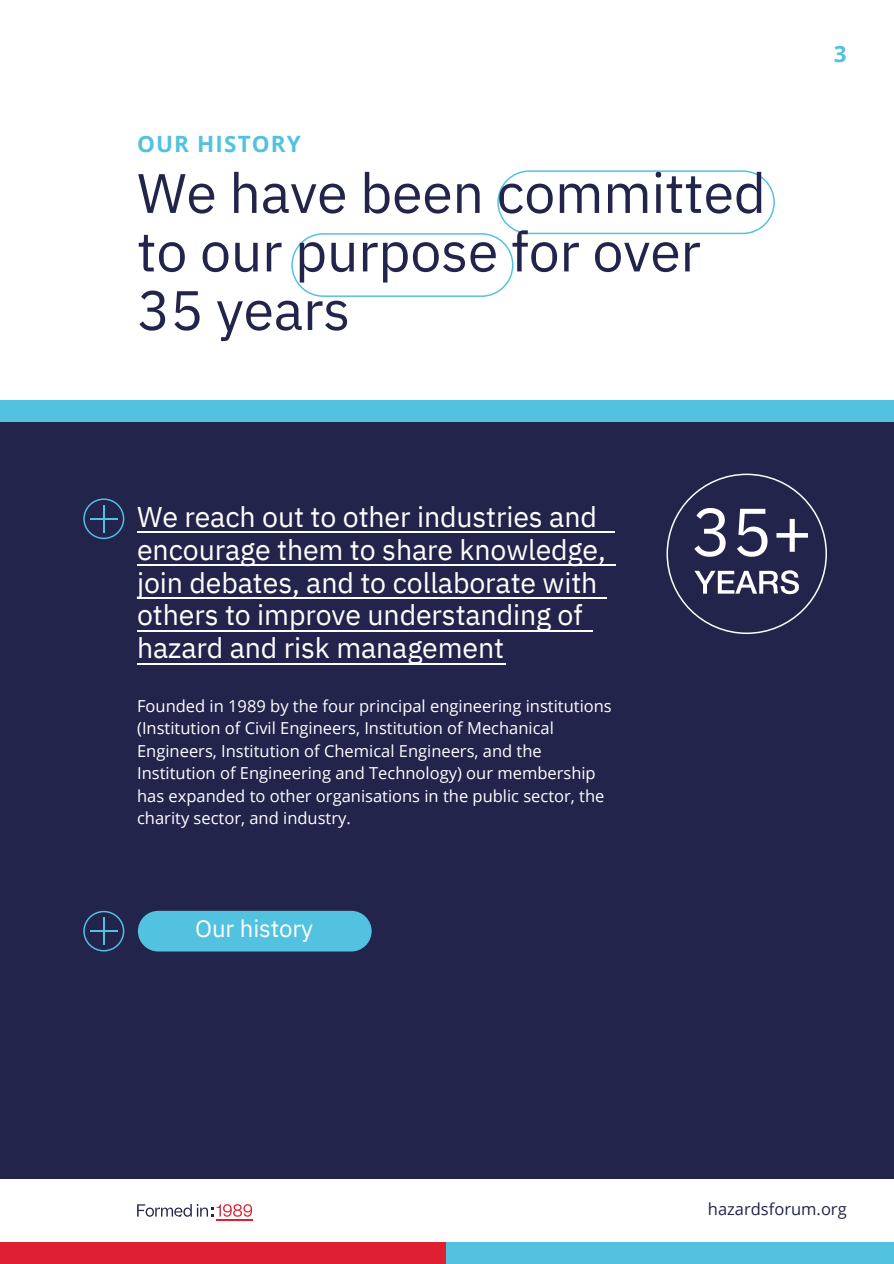
<style>
.page{position:relative;width:894px;height:1264px;background:#fff}
.page>*{position:absolute;margin:0;border:0;box-sizing:border-box;transform-origin:0 0}
.t1{font:67.5px "IBM Plex Sans";color:#fff}
.t2{font:55.5px/58.5px "IBM Plex Sans";letter-spacing:-.005em;color:#22244b}
.t3{font:28.5px/32.7px "IBM Plex Sans";letter-spacing:-.005em;color:#fff}
.t4{font:24px "IBM Plex Sans";letter-spacing:-.005em;color:#fff}
.t5{font:700 22.5px "Open Sans";letter-spacing:.05em;color:#53c1e0}
.t6{font:16.5px/22.5px "Open Sans";color:#fff}
.t7{font:16.5px "Open Sans";color:#22244b}
</style>
<div class="page">
<svg style="left:137px;top:1204px;width:115px;height:12px"></svg>
<hr style="left:217px;top:1219px;width:35px;height:1px;background:#de1f31">
<div style="left:0;top:1242px;width:446px;height:21px;background:#de1f31"></div>
<div style="left:446px;top:1242px;width:447px;height:21px;background:#53c1e0"></div>
<svg style="left:291px;top:170px;width:483px;height:127px"></svg>
<div style="left:0;top:421px;width:893px;height:757px;background:#22244b"></div>
<div style="left:0;top:400px;width:893px;height:21px;background:#53c1e0"></div>
<hr style="left:137px;top:531px;width:477px;height:1px;background:#fff">
<hr style="left:137px;top:564px;width:478px;height:1px;background:#fff">
<hr style="left:137px;top:597px;width:469px;height:1px;background:#fff">
<hr style="left:137px;top:630px;width:455px;height:1px;background:#fff">
<hr style="left:137px;top:663px;width:368px;height:1px;background:#fff">
<svg style="left:666px;top:473px;width:160px;height:161px"></svg>
<svg style="left:83px;top:498px;width:41px;height:41px"></svg>
<div style="left:138px;top:910px;width:233px;height:41px;background:#53c1e0;border-radius:20px"></div>
<svg style="left:83px;top:910px;width:41px;height:41px"></svg>
<h3 class="t5" style="left:137px;top:128px;width:165px">OUR HISTORY</h3>
<h2 class="t2" style="left:137px;top:159px;width:630px">We have been committed to our purpose for over<br>35 years</h2>
<h3 class="t5" style="left:833px;top:38px;width:14px">3</h3>
<h3 class="t3" style="left:137px;top:498px;width:470px">We reach out to other industries and encourage them to share knowledge, join debates, and to collaborate with others to improve understanding of hazard and risk management</h3>
<p class="t6" style="left:137px;top:694px;width:476px">Founded in 1989 by the four principal engineering institutions (Institution of Civil Engineers, Institution of Mechanical Engineers, Institution of Chemical Engineers, and the Institution of Engineering and Technology) our membership has expanded to other organisations in the public sector, the charity sector, and industry.</p>
<h3 class="t4" style="left:195px;top:910px;width:119px">Our history</h3>
<h1 class="t1" style="left:691px;top:480px;width:122px">35+</h1>
<p class="t7" style="left:707px;top:1197px;width:140px">hazardsforum.org</p>
</div>
